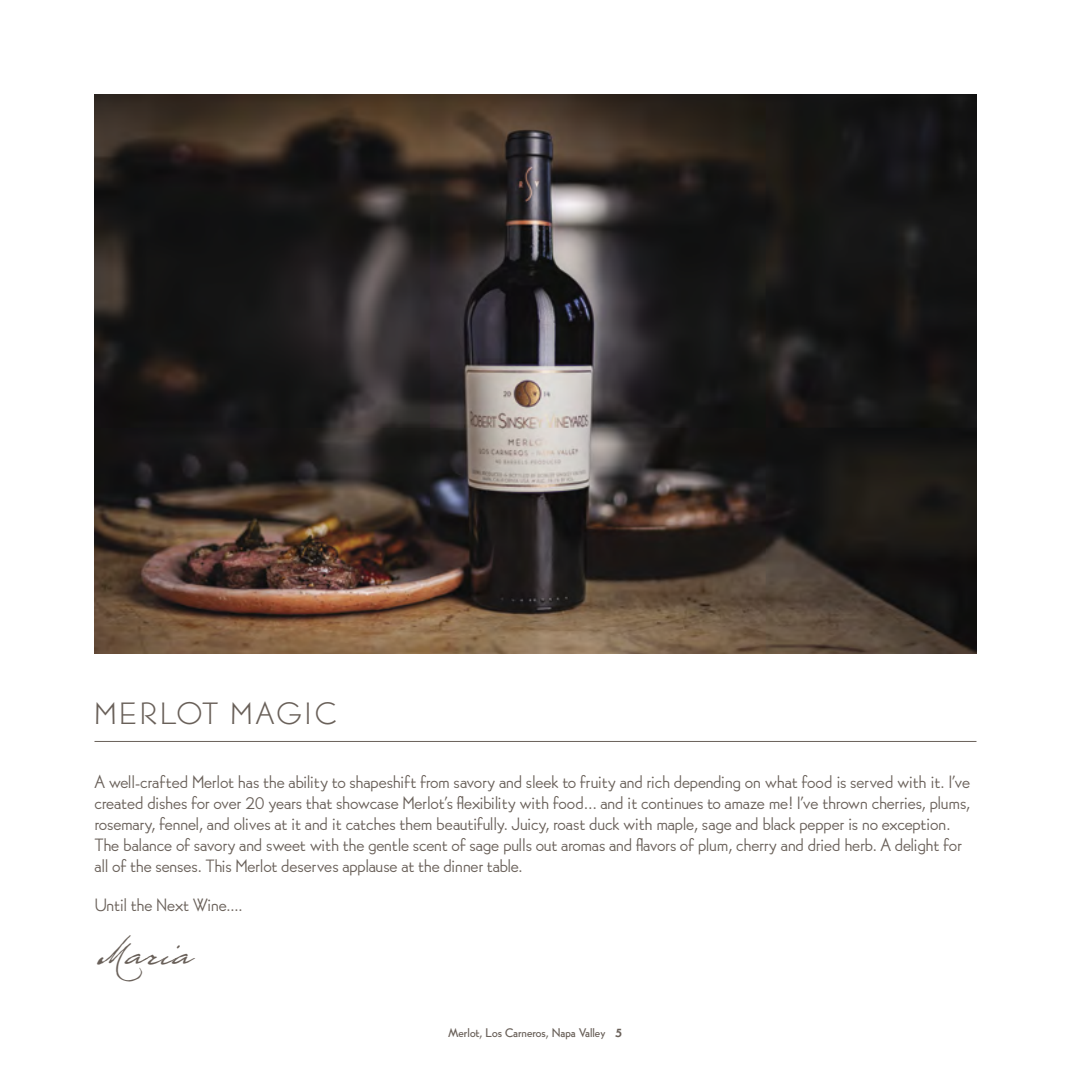
<style>
.page{position:relative;width:1071px;height:1071px;background:#fff}
.page>*{position:absolute;margin:0;border:0;box-sizing:border-box;transform-origin:0 0}
.t1{font:35px "Houston Pen";color:#696059}
.t2{font:300 30.28px "Bernhard Gothic SGOT Std";letter-spacing:.09em;color:#696059;scale:1.04 1}
.t3{font:17.5px/21px "Bernhard Gothic SGOT Std";letter-spacing:-.02em;color:#696059}
.t4{font:500 12.25px "Bernhard Gothic SGOT Std";color:#696059}
.s1{font-weight:800}
</style>
<div class="page">
<img style="left:95px;top:94px;width:881px;height:560px">
<hr style="left:94px;top:741px;width:882px;height:1px;background:#696059">
<h2 class="t2" style="left:94px;top:695px;width:235px">MERLOT MAGIC</h2>
<p class="t3" style="left:94px;top:771px;width:877px">A well-crafted Merlot has the ability to shapeshift from savory and sleek to fruity and rich depending on what food is served with it. I’ve created dishes for over 20 years that showcase Merlot’s flexibility with food… and it continues to amaze me! I’ve thrown cherries, plums, rosemary, fennel, and olives at it and it catches them beautifully. Juicy, roast duck with maple, sage and black pepper is no exception.<br>The balance of savory and sweet with the gentle scent of sage pulls out aromas and flavors of plum, cherry and dried herb. A delight for all of the senses. This Merlot deserves applause at the dinner table.</p>
<p class="t3" style="left:94px;top:895px;width:150px">Until the Next Wine....</p>
<h1 class="t1" style="left:94px;top:930px;width:97px">Maria</h1>
<p class="t4" style="left:448px;top:1024px;width:176px">Merlot, Los Carneros, Napa Valley <span class="s1">5</span></p>
</div>
